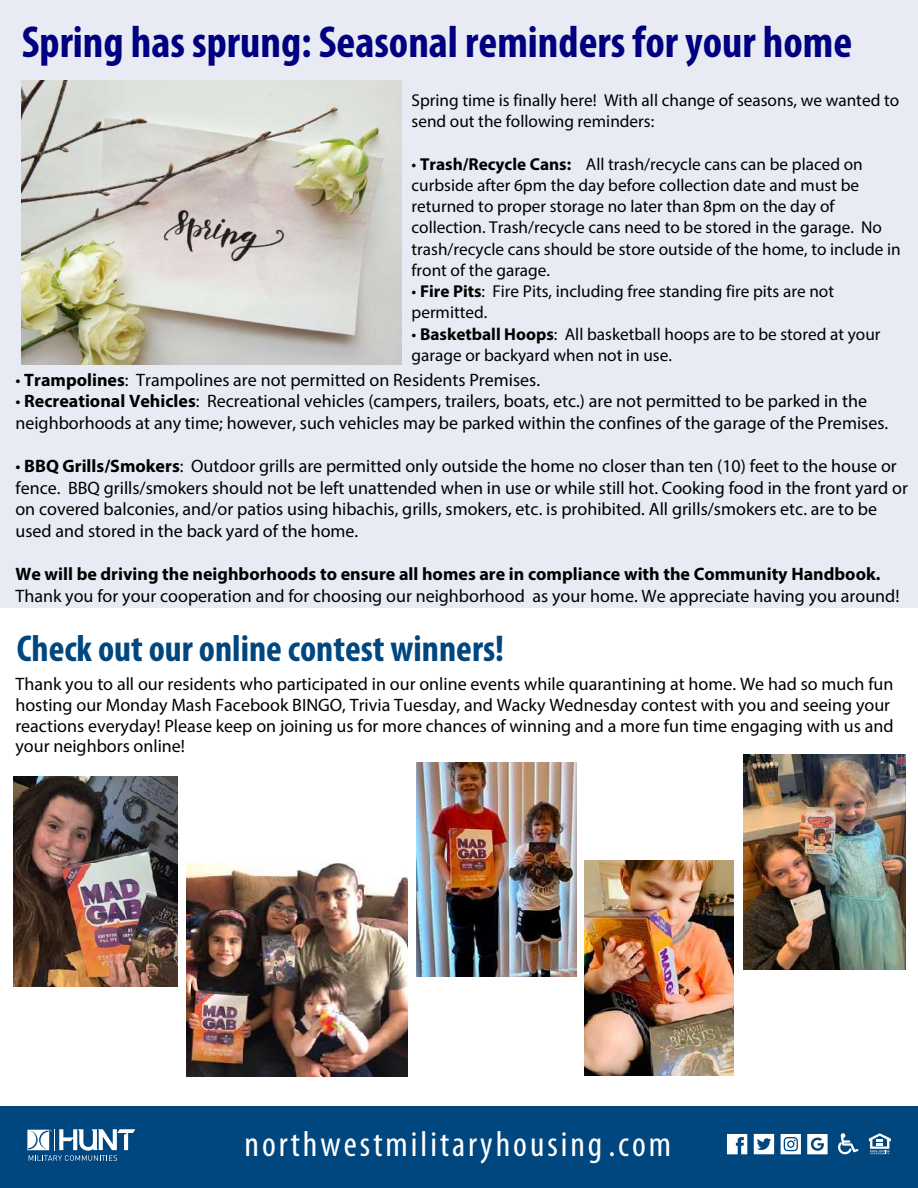
<style>
.page{position:relative;width:918px;height:1188px;background:#fff}
.page>*{position:absolute;margin:0;border:0;box-sizing:border-box;transform-origin:0 0}
.t1{font:700 condensed 45px "Myriad Pro";color:#000080}
.t2{font:700 condensed 37.5px "Myriad Pro";color:#00467f}
.t3{font:condensed 36px "Myriad Pro";letter-spacing:.085em;color:#fff}
.t4{font:18px/21.6px "Myriad Pro";color:#000}
.t5{font:700 18px "Myriad Pro";color:#000}
.t6{font:17.25px/21.1px "Myriad Pro";color:#000}
.s1{font-weight:700}
</style>
<div class="page">
<div style="left:0;top:0;width:918px;height:607px;background:#e8ebf3"></div>
<div style="left:0;top:1107px;width:918px;height:81px;background:#00467f"></div>
<svg style="left:27px;top:1129px;width:108px;height:32px"></svg>
<svg style="left:869px;top:1133px;width:22px;height:21px"></svg>
<svg style="left:838px;top:1133px;width:21px;height:21px"></svg>
<svg style="left:727px;top:1134px;width:20px;height:20px"></svg>
<svg style="left:807px;top:1134px;width:21px;height:20px"></svg>
<svg style="left:754px;top:1134px;width:20px;height:20px"></svg>
<svg style="left:781px;top:1134px;width:20px;height:20px"></svg>
<img style="left:186px;top:864px;width:221px;height:212px">
<img style="left:13px;top:777px;width:164px;height:209px">
<img style="left:416px;top:763px;width:160px;height:213px">
<img style="left:584px;top:861px;width:150px;height:214px">
<img style="left:744px;top:755px;width:161px;height:215px">
<img style="left:22px;top:80px;width:380px;height:285px">
<h1 class="t1" style="left:22px;top:14px;width:832px">Spring has sprung: Seasonal reminders for your home</h1>
<p class="t6" style="left:412px;top:89px;width:489px">Spring time is finally here! With all change of seasons, we wanted to send out the following reminders:</p>
<p class="t6" style="left:412px;top:153px;width:491px">• <span class="s1">Trash/Recycle Cans:</span> All trash/recycle cans can be placed on curbside after 6pm the day before collection date and must be returned to proper storage no later than 8pm on the day of collection. Trash/recycle cans need to be stored in the garage. No trash/recycle cans should be store outside of the home, to include in front of the garage.</p>
<p class="t6" style="left:412px;top:280px;width:424px">• <span class="s1">Fire Pits</span>: Fire Pits, including free standing fire pits are not permitted.</p>
<p class="t6" style="left:412px;top:323px;width:471px">• <span class="s1">Basketball Hoops</span>: All basketball hoops are to be stored at your garage or backyard when not in use.</p>
<p class="t4" style="left:15px;top:369px;width:526px">• <span class="s1">Trampolines</span>: Trampolines are not permitted on Residents Premises.</p>
<p class="t4" style="left:15px;top:390px;width:874px">• <span class="s1">Recreational Vehicles</span>: Recreational vehicles (campers, trailers, boats, etc.) are not permitted to be parked in the neighborhoods at any time; however, such vehicles may be parked within the confines of the garage of the Premises.</p>
<p class="t4" style="left:15px;top:455px;width:894px">• <span class="s1">BBQ Grills/Smokers</span>: Outdoor grills are permitted only outside the home no closer than ten (10) feet to the house or fence. BBQ grills/smokers should not be left unattended when in use or while still hot. Cooking food in the front yard or on covered balconies, and/or patios using hibachis, grills, smokers, etc. is prohibited. All grills/smokers etc. are to be used and stored in the back yard of the home.</p>
<p class="t5" style="left:15px;top:562px;width:867px">We will be driving the neighborhoods to ensure all homes are in compliance with the Community Handbook.</p>
<p class="t4" style="left:15px;top:585px;width:886px">Thank you for your cooperation and for choosing our neighborhood as your home. We appreciate having you around!</p>
<h2 class="t2" style="left:17px;top:626px;width:489px">Check out our online contest winners!</h2>
<p class="t4" style="left:15px;top:673px;width:880px;line-height:21px">Thank you to all our residents who participated in our online events while quarantining at home. We had so much fun hosting our Monday Mash Facebook BINGO, Trivia Tuesday, and Wacky Wednesday contest with you and seeing your reactions everyday! Please keep on joining us for more chances of winning and a more fun time engaging with us and your neighbors online!</p>
<h3 class="t3" style="left:244px;top:1122px;width:428px">northwestmilitaryhousing .com</h3>
</div>
